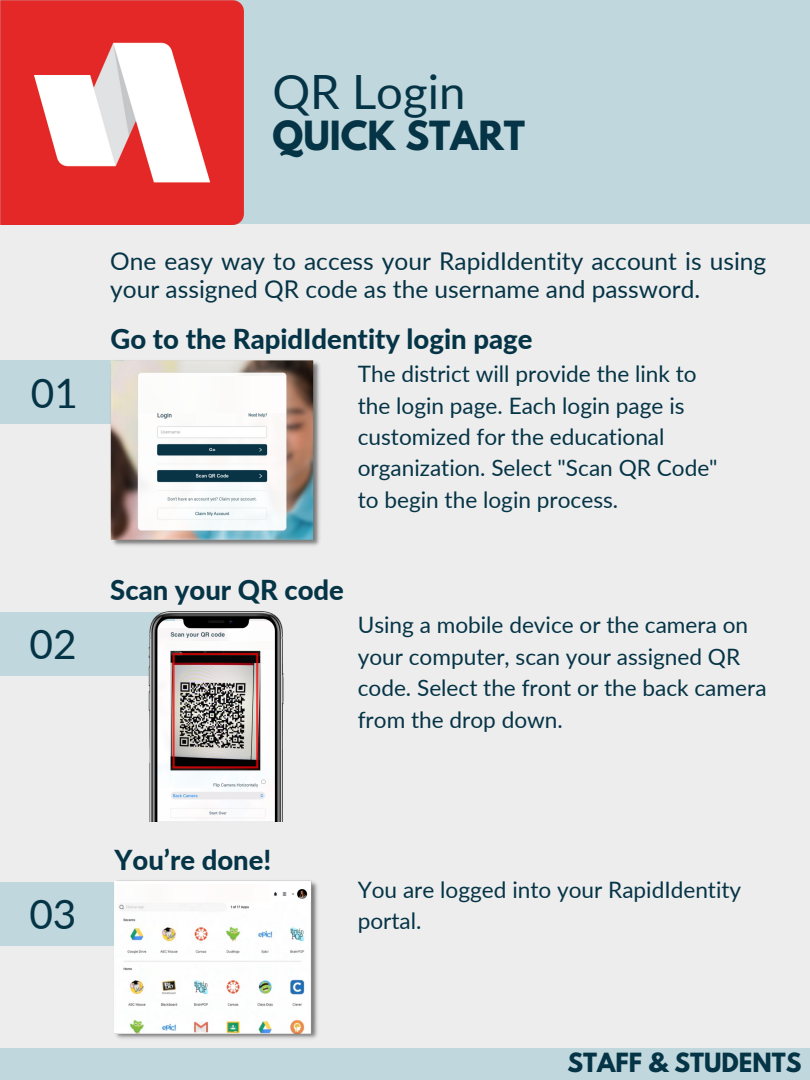
<style>
.page{position:relative;width:810px;height:1080px;background:#ededed}
.page>*{position:absolute;margin:0;border:0;box-sizing:border-box;transform-origin:0 0}
.t1{font:47.25px "Lato";color:#053446}
.t2{font:40.62px "Lato";color:#053446}
.t3{font:700 35.62px "League Spartan";color:#053446}
.t4{font:800 27.5px "Lato";color:#053446}
.t5{font:24.5px/27.6px "Lato";color:#053446}
.t6{font:700 23.44px "League Spartan";color:#053446}
.t7{font:22.62px/31.4px "Lato";color:#053446}
</style>
<div class="page">
<div style="left:0;top:0;width:810px;height:224px;background:#c0d8dd"></div>
<img style="left:0;top:0;width:244px;height:225px">
<div style="left:0;top:612px;width:175px;height:63px;background:#c0d8dd"></div>
<div style="left:0;top:1048px;width:810px;height:32px;background:#c0d8dd"></div>
<img style="left:124px;top:612px;width:160px;height:210px">
<div style="left:0;top:361px;width:124px;height:63px;background:#c0d8dd"></div>
<img style="left:110px;top:360px;width:210px;height:186px">
<div style="left:140px;top:377px;width:145px;height:35px;background:#fcfcfc"></div>
<div style="left:0;top:882px;width:130px;height:64px;background:#c0d8dd"></div>
<img style="left:114px;top:880px;width:204px;height:159px">
<img style="left:114px;top:902px;width:196px;height:131px">
<div style="left:116px;top:885px;width:154px;height:17px;background:#fdfcfb"></div>
<p class="t1" style="left:272px;top:62px;width:194px">QR Login</p>
<p class="t3" style="left:272px;top:118px;width:254px">QUICK START</p>
<p class="t2" style="left:31px;top:368px;width:49px">01</p>
<p class="t2" style="left:30px;top:619px;width:49px">02</p>
<p class="t5" style="left:110px;top:247px;width:658px">One easy way to access your RapidIdentity account is using your assigned QR code as the username and password.</p>
<p class="t4" style="left:111px;top:321px;width:423px">Go to the RapidIdentity login page</p>
<p class="t7" style="left:358px;top:358px;width:361px">The district will provide the link to the login page. Each login page is customized for the educational organization. Select "Scan QR Code" to begin the login process.</p>
<p class="t4" style="left:110px;top:572px;width:235px">Scan your QR code</p>
<p class="t7" style="left:358px;top:609px;width:410px">Using a mobile device or the camera on your computer, scan your assigned QR code. Select the front or the back camera from the drop down.</p>
<p class="t2" style="left:29px;top:889px;width:49px">03</p>
<p class="t4" style="left:114px;top:843px;width:158px">You’re done!</p>
<p class="t7" style="left:358px;top:874px;width:385px">You are logged into your RapidIdentity portal.</p>
<p class="t6" style="left:568px;top:1051px;width:236px">STAFF &amp; STUDENTS</p>
</div>
